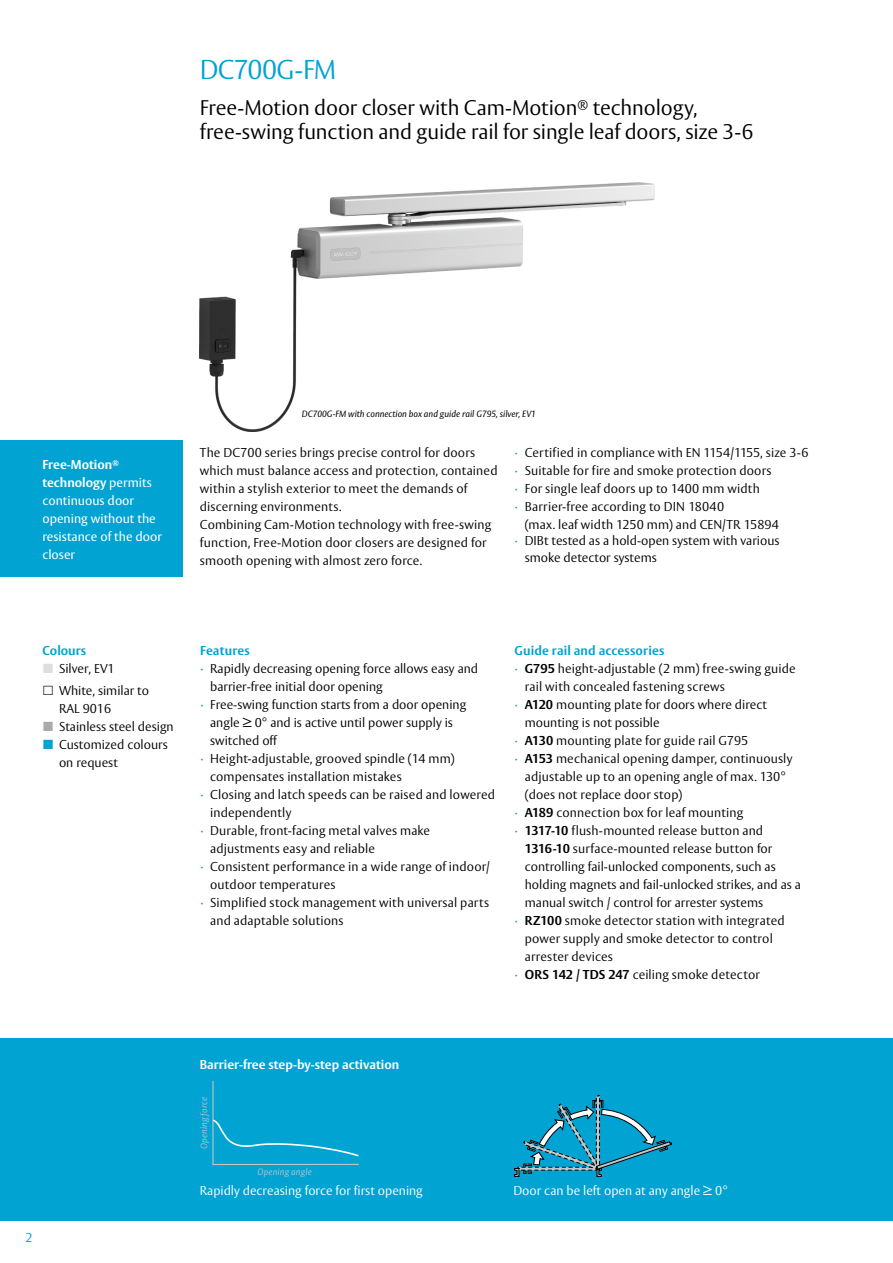
<style>
.page{position:relative;width:893px;height:1263px;background:#fff}
.page>*{position:absolute;margin:0;border:0;box-sizing:border-box;transform-origin:0 0}
.t1{font:300 27px "ASSA Vesta";letter-spacing:-.02em;color:#00a3d2}
.t2{font:300 21px/24px "ASSA Vesta";letter-spacing:-.005em;color:#000}
.t3{font:300 12.75px/18px "ASSA Vesta";letter-spacing:.01em;color:#000}
.t4{font:12.75px/18px "ASSA Vesta";color:#fff}
.t5{font:300 12.75px "ASSA Vesta";color:#fff}
.t6{font:700 12.75px "ASSA Vesta";letter-spacing:.01em;color:#00a3d2}
.t7{font:700 12.75px "ASSA Vesta";color:#fff}
.t8{font:300 12.75px "ASSA Vesta";color:#00a3d2}
.t9{font:italic 9px "ASSA Vesta";color:#000}
.t10{font:italic 300 9px "ASSA Vesta";letter-spacing:.02em;color:#c6c6c6}
.s1{font-weight:700}
.s2{color:#00a3d2}
</style>
<div class="page">
<div style="left:0;top:1038px;width:893px;height:182px;background:#00a3d2"></div>
<img style="left:200px;top:182px;width:455px;height:250px">
<svg style="left:514px;top:1095px;width:158px;height:81px"></svg>
<svg style="left:212px;top:1081px;width:147px;height:84px"></svg>
<div style="left:0;top:441px;width:183px;height:136px;background:#00a3d2"></div>
<h1 class="t1" style="left:200px;top:53px;width:138px">DC700G-FM</h1>
<h2 class="t2" style="left:200px;top:96px;width:555px">Free-Motion door closer with Cam-Motion<sup>®</sup> technology, free-swing function and guide rail for single leaf doors, size 3-6</h2>
<p class="t4" style="left:42px;top:456px;width:121px"><span class="s1">Free-Motion</span><sup>® </sup><span class="s1">technology</span> permits continuous door opening without the resistance of the door closer</p>
<p class="t9" style="left:302px;top:408px;width:236px">DC700G-FM with connection box and guide rail G795, silver, EV1</p>
<p class="t3" style="left:200px;top:444px;width:299px">The DC700 series brings precise control for doors which must balance access and protection, contained within a stylish exterior to meet the demands of discerning environments.<br>Combining Cam-Motion technology with free-swing function, Free-Motion door closers are designed for smooth opening with almost zero force.</p>
<p class="t3" style="left:514px;top:444px;width:295px"><span class="s2">∙</span> Certified in compliance with EN 1154/1155, size 3-6</p>
<p class="t3" style="left:514px;top:462px;width:259px"><span class="s2">∙</span> Suitable for fire and smoke protection doors</p>
<p class="t3" style="left:514px;top:480px;width:247px"><span class="s2">∙</span> For single leaf doors up to 1400 mm width</p>
<p class="t3" style="left:514px;top:498px;width:211px"><span class="s2">∙</span> Barrier-free according to DIN 18040</p>
<p class="t3" style="left:525px;top:516px;width:256px">(max. leaf width 1250 mm) and CEN/TR 15894</p>
<p class="t3" style="left:525px;top:533px;width:256px;line-height:16.5px;text-indent:-10px"><span class="s2">∙</span> DIBt tested as a hold-open system with various smoke detector systems</p>
<p class="t6" style="left:42px;top:642px;width:45px">Colours</p>
<p class="t3" style="left:59px;top:658px;width:92px;line-height:22.2px">Silver, EV1<br>White, similar to</p>
<p class="t3" style="left:59px;top:700px;width:116px">RAL 9016<br>Stainless steel design<br>Customized colours on request</p>
<p class="t6" style="left:200px;top:642px;width:51px">Features</p>
<p class="t3" style="left:200px;top:660px;width:280px"><span class="s2">∙</span> Rapidly decreasing opening force allows easy and</p>
<p class="t3" style="left:210px;top:678px;width:174px">barrier-free initial door opening</p>
<p class="t3" style="left:200px;top:696px;width:268px"><span class="s2">∙</span> Free-swing function starts from a door opening</p>
<p class="t3" style="left:210px;top:714px;width:244px">angle ≥ 0° and is active until power supply is</p>
<p class="t3" style="left:210px;top:732px;width:68px">switched off</p>
<p class="t3" style="left:200px;top:750px;width:256px"><span class="s2">∙</span> Height-adjustable, grooved spindle (14 mm)</p>
<p class="t3" style="left:210px;top:768px;width:193px">compensates installation mistakes</p>
<p class="t3" style="left:200px;top:786px;width:297px"><span class="s2">∙</span> Closing and latch speeds can be raised and lowered</p>
<p class="t3" style="left:210px;top:804px;width:83px">independently</p>
<p class="t3" style="left:200px;top:822px;width:232px"><span class="s2">∙</span> Durable, front-facing metal valves make</p>
<p class="t3" style="left:210px;top:840px;width:166px">adjustments easy and reliable</p>
<p class="t3" style="left:200px;top:858px;width:291px"><span class="s2">∙</span> Consistent performance in a wide range of indoor/</p>
<p class="t3" style="left:210px;top:876px;width:127px">outdoor temperatures</p>
<p class="t3" style="left:200px;top:894px;width:291px"><span class="s2">∙</span> Simplified stock management with universal parts</p>
<p class="t3" style="left:210px;top:912px;width:135px">and adaptable solutions</p>
<p class="t6" style="left:515px;top:642px;width:151px">Guide rail and accessories</p>
<p class="t3" style="left:515px;top:660px;width:283px"><span class="s2">∙</span> <span class="s1">G795</span> height-adjustable (2 mm) free-swing guide</p>
<p class="t3" style="left:525px;top:678px;width:202px">rail with concealed fastening screws</p>
<p class="t3" style="left:515px;top:696px;width:254px"><span class="s2">∙</span> <span class="s1">A120</span> mounting plate for doors where direct</p>
<p class="t3" style="left:525px;top:714px;width:136px">mounting is not possible</p>
<p class="t3" style="left:515px;top:732px;width:235px"><span class="s2">∙</span> <span class="s1">A130</span> mounting plate for guide rail G795</p>
<p class="t3" style="left:515px;top:750px;width:279px"><span class="s2">∙</span> <span class="s1">A153</span> mechanical opening damper, continuously</p>
<p class="t3" style="left:525px;top:768px;width:263px">adjustable up to an opening angle of max. 130°</p>
<p class="t3" style="left:525px;top:786px;width:159px">(does not replace door stop)</p>
<p class="t3" style="left:515px;top:804px;width:230px"><span class="s2">∙</span> <span class="s1">A189</span> connection box for leaf mounting</p>
<p class="t3" style="left:515px;top:822px;width:250px"><span class="s2">∙</span> <span class="s1">1317-10</span> flush-mounted release button and</p>
<p class="t3" style="left:525px;top:840px;width:249px"><span class="s1">1316-10</span> surface-mounted release button for</p>
<p class="t3" style="left:525px;top:858px;width:252px">controlling fail-unlocked components, such as</p>
<p class="t3" style="left:525px;top:876px;width:278px">holding magnets and fail-unlocked strikes, and as a</p>
<p class="t3" style="left:525px;top:894px;width:240px">manual switch / control for arrester systems</p>
<p class="t3" style="left:515px;top:912px;width:272px"><span class="s2">∙</span> <span class="s1">RZ100</span> smoke detector station with integrated</p>
<p class="t3" style="left:525px;top:930px;width:250px">power supply and smoke detector to control</p>
<p class="t3" style="left:525px;top:948px;width:90px">arrester devices</p>
<p class="t3" style="left:515px;top:966px;width:247px"><span class="s2">∙</span> <span class="s1">ORS 142 / TDS 247</span> ceiling smoke detector</p>
<p class="t8" style="left:26px;top:1230px;width:9px">2</p>
<p class="t7" style="left:200px;top:1056px;width:201px">Barrier-free step-by-step activation</p>
<p class="t10" style="left:199px;top:1149px;width:54px;rotate:-90deg">Opening force</p>
<p class="t10" style="left:258px;top:1166px;width:56px">Opening angle</p>
<p class="t5" style="left:200px;top:1182px;width:225px">Rapidly decreasing force for first opening</p>
<p class="t5" style="left:513px;top:1182px;width:216px">Door can be left open at any angle ≥ 0°</p>
</div>
